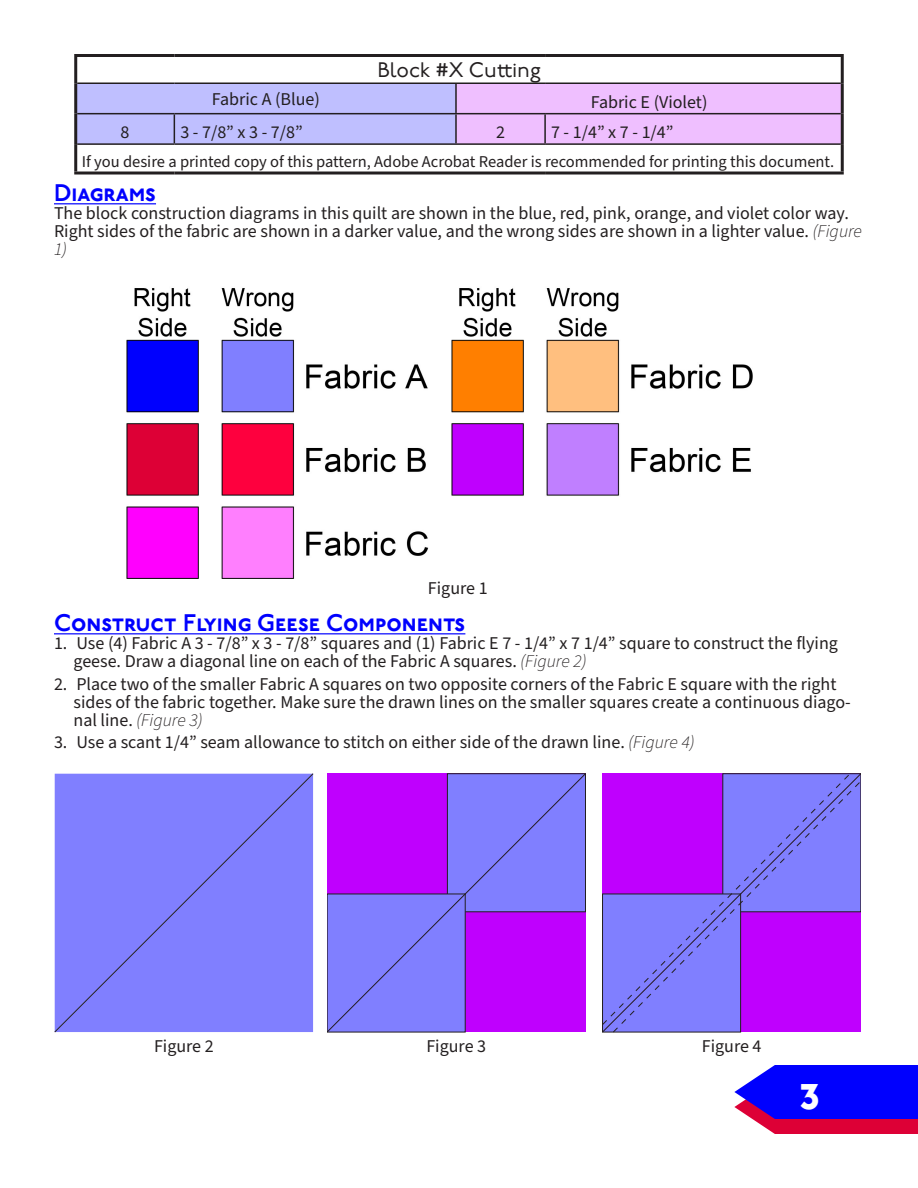
<style>
.page{position:relative;width:918px;height:1188px;background:#fff}
.page>*{position:absolute;margin:0;border:0;box-sizing:border-box;transform-origin:0 0}
.t1{font:48px "P22 Underground Dm P";color:#fff}
.Title_1_Blue_Left{font:24px "P22 Underground Dm P";color:#0000fe}
.Title_3_Black_Center{font:21px "P22 Underground";color:#231f20}
.Paragraph_1{font:18px/18px "Source Sans Pro";color:#231f20}
.Paragraph_1-2{font:16.5px "Source Sans Pro";color:#231f20}
.s1{font-weight:300;font-style:italic}
</style>
<div class="page">
<hr style="left:74px;top:54px;width:100px;height:3px;background:#231f20">
<hr style="left:74px;top:57px;width:3px;height:26px;background:#231f20">
<hr style="left:174px;top:54px;width:282px;height:3px;background:#231f20">
<hr style="left:456px;top:54px;width:89px;height:3px;background:#231f20">
<hr style="left:545px;top:54px;width:299px;height:3px;background:#231f20">
<hr style="left:841px;top:57px;width:3px;height:26px;background:#231f20">
<hr style="left:74px;top:83px;width:3px;height:31px;background:#231f20">
<hr style="left:841px;top:83px;width:3px;height:31px;background:#231f20">
<hr style="left:74px;top:114px;width:3px;height:30px;background:#231f20">
<hr style="left:841px;top:114px;width:3px;height:30px;background:#231f20">
<hr style="left:74px;top:144px;width:3px;height:28px;background:#231f20">
<hr style="left:841px;top:144px;width:3px;height:28px;background:#231f20">
<hr style="left:74px;top:172px;width:100px;height:3px;background:#231f20">
<hr style="left:174px;top:172px;width:282px;height:3px;background:#231f20">
<hr style="left:456px;top:172px;width:89px;height:3px;background:#231f20">
<hr style="left:545px;top:172px;width:299px;height:3px;background:#231f20">
<svg style="left:76px;top:83px;width:766px;height:60px;background:#d0b8f6"></svg>
<hr style="left:456px;top:113px;width:89px;height:1px;background:#231f20">
<hr style="left:455px;top:114px;width:2px;height:29px;background:#231f20">
<hr style="left:545px;top:113px;width:296px;height:1px;background:#231f20">
<hr style="left:544px;top:114px;width:2px;height:29px;background:#231f20">
<hr style="left:77px;top:143px;width:97px;height:2px;background:#231f20">
<hr style="left:174px;top:143px;width:282px;height:2px;background:#231f20">
<hr style="left:456px;top:143px;width:89px;height:2px;background:#231f20">
<hr style="left:545px;top:143px;width:296px;height:2px;background:#231f20">
<img style="left:126px;top:288px;width:627px;height:291px">
<svg style="left:327px;top:773px;width:259px;height:259px;background:#9946f9"></svg>
<div style="left:55px;top:774px;width:258px;height:258px;background:#807fff"></div>
<svg style="left:602px;top:773px;width:249px;height:252px;background:#973cef"></svg>
<svg style="left:613px;top:780px;width:248px;height:252px;background:#9846f9"></svg>
<svg style="left:734px;top:1065px;width:184px;height:69px;background:#4618d4"></svg>
<hr style="left:54px;top:203px;width:102px;height:1px;background:#0000fe">
<hr style="left:54px;top:633px;width:411px;height:1px;background:#0000fe">
<p class="Title_3_Black_Center" style="left:377px;top:58px;width:165px">Block #X Cutting</p>
<p class="Paragraph_1" style="left:212px;top:91px;width:110px">Fabric A (Blue)</p>
<p class="Paragraph_1" style="left:591px;top:93px;width:118px">Fabric E (Violet)</p>
<p class="Paragraph_1" style="left:121px;top:124px;width:10px">8</p>
<p class="Paragraph_1" style="left:180px;top:124px;width:124px">3 - 7/8” x 3 - 7/8”</p>
<p class="Paragraph_1" style="left:496px;top:124px;width:10px">2</p>
<p class="Paragraph_1" style="left:551px;top:124px;width:124px">7 - 1/4” x 7 - 1/4”</p>
<p class="Paragraph_1-2" style="left:82px;top:151px;width:754px">If you desire a printed copy of this pattern, Adobe Acrobat Reader is recommended for printing this document.</p>
<p class="Title_1_Blue_Left" style="left:54px;top:180px;width:104px">Diagrams</p>
<p class="Paragraph_1" style="left:54px;top:205px;width:810px">The block construction diagrams in this quilt are shown in the blue, red, pink, orange, and violet color way.<br>Right sides of the fabric are shown in a darker value, and the wrong sides are shown in a lighter value. <span class="s1">(Figure<br>1)</span></p>
<p class="Paragraph_1" style="left:428px;top:579px;width:61px">Figure 1</p>
<p class="Title_1_Blue_Left" style="left:54px;top:610px;width:413px">Construct Flying Geese Components</p>
<p class="Paragraph_1" style="left:74px;top:635px;width:766px;text-indent:-20px">1. Use (4) Fabric A 3 - 7/8” x 3 - 7/8” squares and (1) Fabric E 7 - 1/4” x 7 1/4” square to construct the flying geese. Draw a diagonal line on each of the Fabric A squares. <span class="s1">(Figure 2)</span></p>
<p class="Paragraph_1" style="left:74px;top:676px;width:779px;text-indent:-20px">2. Place two of the smaller Fabric A squares on two opposite corners of the Fabric E square with the right sides of the fabric together. Make sure the drawn lines on the smaller squares create a continuous diago&shy;nal line. <span class="s1">(Figure 3)</span></p>
<p class="Paragraph_1" style="left:54px;top:734px;width:642px">3. Use a scant 1/4” seam allowance to stitch on either side of the drawn line. <span class="s1">(Figure 4)</span></p>
<p class="Paragraph_1" style="left:154px;top:1038px;width:61px">Figure 2</p>
<p class="Paragraph_1" style="left:426px;top:1038px;width:61px">Figure 3</p>
<p class="Paragraph_1" style="left:702px;top:1038px;width:61px">Figure 4</p>
<h1 class="t1" style="left:800px;top:1065px;width:22px">3</h1>
</div>
